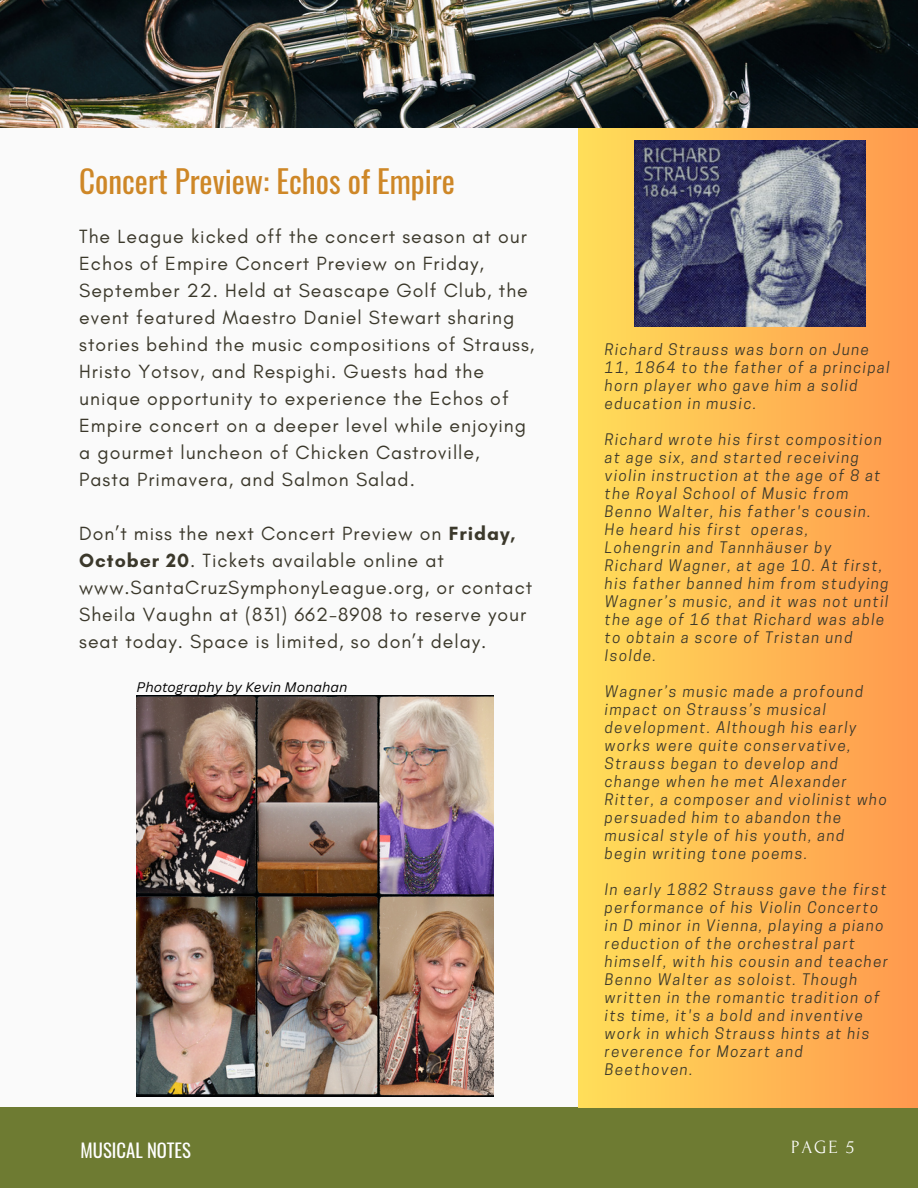
<style>
.page{position:relative;width:918px;height:1188px;background:#fafafa}
.page>*{position:absolute;margin:0;border:0;box-sizing:border-box;transform-origin:0 0}
.t1{font:31.2px "Oswald";color:#ce8727}
.t2{font:19.5px/27px "Glacial Indifference";letter-spacing:.05em;color:#3b382b}
.t3{font:18.75px "Oswald";color:#fff}
.t4{font:18.75px "Forum";color:#fff}
.t5{font:italic 15px/18px "Cooper Hewitt";letter-spacing:.1em;color:#3b382b}
.t6{font:italic 13.5px "Canva Sans";color:#000}
.s1{font-weight:700}
</style>
<div class="page">
<div style="left:0;top:1107px;width:918px;height:81px;background:#6e7b32"></div>
<div style="left:579px;top:104px;width:339px;height:1004px;background:linear-gradient(to right,#ffde59,#ff984e)"></div>
<img style="left:0;top:0;width:918px;height:127px">
<img style="left:634px;top:140px;width:232px;height:187px">
<img style="left:137px;top:695px;width:356px;height:401px">
<img style="left:137px;top:897px;width:356px;height:198px">
<p class="t1" style="left:79px;top:157px;width:377px">Concert Preview: Echos of Empire</p>
<p class="t2" style="left:79px;top:223px;width:457px">The League kicked off the concert season at our Echos of Empire Concert Preview on Friday, September 22. Held at Seascape Golf Club, the event featured Maestro Daniel Stewart sharing stories behind the music compositions of Strauss, Hristo Yotsov, and Respighi. Guests had the unique opportunity to experience the Echos of Empire concert on a deeper level while enjoying a gourmet luncheon of Chicken Castroville, Pasta Primavera, and Salmon Salad.</p>
<p class="t2" style="left:79px;top:520px;width:455px">Don’t miss the next Concert Preview on <span class="s1">Friday, October 20</span>. Tickets available online at www.SantaCruzSymphonyLeague.org, or contact Sheila Vaughn at (831) 662-8908 to reserve your seat today. Space is limited, so don’t delay.</p>
<p class="t6" style="left:137px;top:678px;width:212px">Photography by Kevin Monahan</p>
<p class="t5" style="left:605px;top:343px;width:286px">Richard Strauss was born on June<br>11, 1864 to the father of a principal horn player who gave him a solid education in music.</p>
<p class="t5" style="left:605px;top:433px;width:285px">Richard wrote his first composition at age six, and started receiving violin instruction at the age of 8 at the Royal School of Music from<br>Benno Walter, his father's cousin.<br>He heard his first operas,<br>Lohengrin and Tannhäuser by<br>Richard Wagner, at age 10. At first, his father banned him from studying<br>Wagner’s music, and it was not until the age of 16 that Richard was able to obtain a score of Tristan und<br>Isolde.</p>
<p class="t5" style="left:605px;top:685px;width:283px">Wagner’s music made a profound impact on Strauss’s musical development. Although his early works were quite conservative,<br>Strauss began to develop and change when he met Alexander<br>Ritter, a composer and violinist who persuaded him to abandon the musical style of his youth, and begin writing tone poems.</p>
<p class="t5" style="left:605px;top:883px;width:285px">In early 1882 Strauss gave the first performance of his Violin Concerto in D minor in Vienna, playing a piano reduction of the orchestral part himself, with his cousin and teacher<br>Benno Walter as soloist. Though written in the romantic tradition of its time, it's a bold and inventive work in which Strauss hints at his reverence for Mozart and<br>Beethoven.</p>
<p class="t3" style="left:81px;top:1136px;width:112px">MUSICAL NOTES</p>
<p class="t4" style="left:791px;top:1137px;width:65px">PAGE 5</p>
</div>
